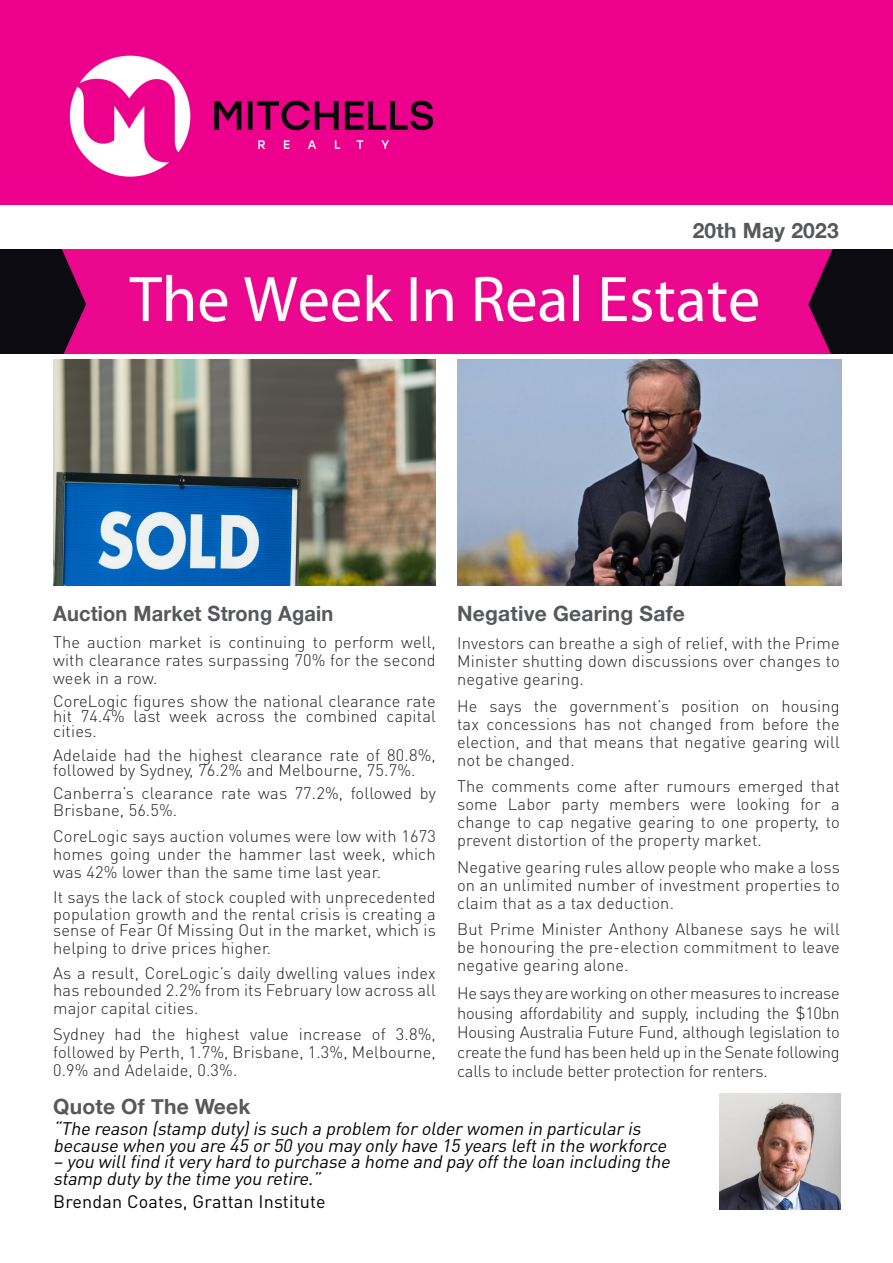
<style>
.page{position:relative;width:893px;height:1263px;background:#fff}
.page>*{position:absolute;margin:0;border:0;box-sizing:border-box;transform-origin:0 0}
.small_sub_header{font:700 21px "Helvetica Neue";letter-spacing:.01em;color:#57585a}
.small_sub_header-2{font:700 21px "Helvetica Neue";letter-spacing:.01em;color:#57585a;scale:.95 1}
.Body_Copy{font:italic 18px/16.5px "DIN Pro";color:#040503}
.Body_Copy-2{font:18px "DIN Pro";letter-spacing:.01em;color:#040503}
.Body_Copy-3{font:300 16.5px/18px "DIN Pro";letter-spacing:.01em;color:#231f20;text-align:justify}
</style>
<div class="page">
<img style="left:457px;top:359px;width:385px;height:226px">
<img style="left:53px;top:359px;width:383px;height:226px">
<img style="left:719px;top:1094px;width:122px;height:116px">
<div style="left:0;top:0;width:893px;height:204px;background:#ed008c"></div>
<img style="left:69px;top:55px;width:364px;height:122px">
<img style="left:0;top:250px;width:893px;height:103px">
<p class="small_sub_header" style="left:693px;top:218px;width:148px">20th May 2023</p>
<p class="small_sub_header-2" style="left:53px;top:600px;width:296px">Auction Market Strong Again</p>
<p class="Body_Copy-3" style="left:53px;top:632px;width:384px">The auction market is continuing to perform well, with clearance rates surpassing 70% for the second week in a row.</p>
<p class="Body_Copy-3" style="left:53px;top:693px;width:384px;line-height:15px">CoreLogic figures show the national clearance rate hit 74.4% last week across the combined capital cities.</p>
<p class="Body_Copy-3" style="left:53px;top:746px;width:384px;line-height:15px">Adelaide had the highest clearance rate of 80.8%, followed by Sydney, 76.2% and Melbourne, 75.7%.</p>
<p class="Body_Copy-3" style="left:53px;top:784px;width:384px;line-height:16.5px">Canberra’s clearance rate was 77.2%, followed by<br>Brisbane, 56.5%.</p>
<p class="Body_Copy-3" style="left:53px;top:826px;width:384px">CoreLogic says auction volumes were low with 1673 homes going under the hammer last week, which was 42% lower than the same time last year.</p>
<p class="Body_Copy-3" style="left:53px;top:888px;width:384px;line-height:16.5px">It says the lack of stock coupled with unprecedented population growth and the rental crisis is creating a sense of Fear Of Missing Out in the market, which is</p>
<p class="Body_Copy-3" style="left:53px;top:938px;width:220px">helping to drive prices higher.</p>
<p class="Body_Copy-3" style="left:53px;top:964px;width:384px;line-height:16.5px">As a result, CoreLogic’s daily dwelling values index has rebounded 2.2% from its February low across all</p>
<p class="Body_Copy-3" style="left:53px;top:998px;width:147px">major capital cities.</p>
<p class="Body_Copy-3" style="left:53px;top:1024px;width:384px">Sydney had the highest value increase of 3.8%, followed by Perth, 1.7%, Brisbane, 1.3%, Melbourne, 0.9% and Adelaide, 0.3%.</p>
<p class="small_sub_header" style="left:457px;top:600px;width:229px">Negative Gearing Safe</p>
<p class="Body_Copy-3" style="left:457px;top:634px;width:384px">Investors can breathe a sigh of relief, with the Prime Minister shutting down discussions over changes to negative gearing.</p>
<p class="Body_Copy-3" style="left:457px;top:696px;width:384px">He says the government’s position on housing tax concessions has not changed from before the election, and that means that negative gearing will not be changed.</p>
<p class="Body_Copy-3" style="left:457px;top:777px;width:384px">The comments come after rumours emerged that some Labor party members were looking for a change to cap negative gearing to one property, to prevent distortion of the property market.</p>
<p class="Body_Copy-3" style="left:457px;top:857px;width:384px">Negative gearing rules allow people who make a loss on an unlimited number of investment properties to claim that as a tax deduction.</p>
<p class="Body_Copy-3" style="left:457px;top:920px;width:384px">But Prime Minister Anthony Albanese says he will be honouring the pre-election commitment to leave negative gearing alone.</p>
<p class="Body_Copy-3" style="left:457px;top:983px;width:384px;line-height:19.5px">He says they are working on other measures to increase housing affordability and supply, including the $10bn Housing Australia Future Fund, although legislation to create the fund has been held up in the Senate following calls to include better protection for renters.</p>
<p class="small_sub_header" style="left:53px;top:1094px;width:199px">Quote Of The Week</p>
<p class="Body_Copy" style="left:53px;top:1120px;width:619px">“The reason (stamp duty)is such a problem forolderwomen in particularis because when you are 45 or50 you mayonlyhave 15 years leftin the workforce</p>
<p class="Body_Copy" style="left:53px;top:1153px;width:622px">– you willfind itveryhard to purchase a home and payoffthe loan including the stamp dutybythe time you retire.”</p>
<p class="Body_Copy-2" style="left:53px;top:1189px;width:274px">Brendan Coates, Grattan Institute</p>
</div>
